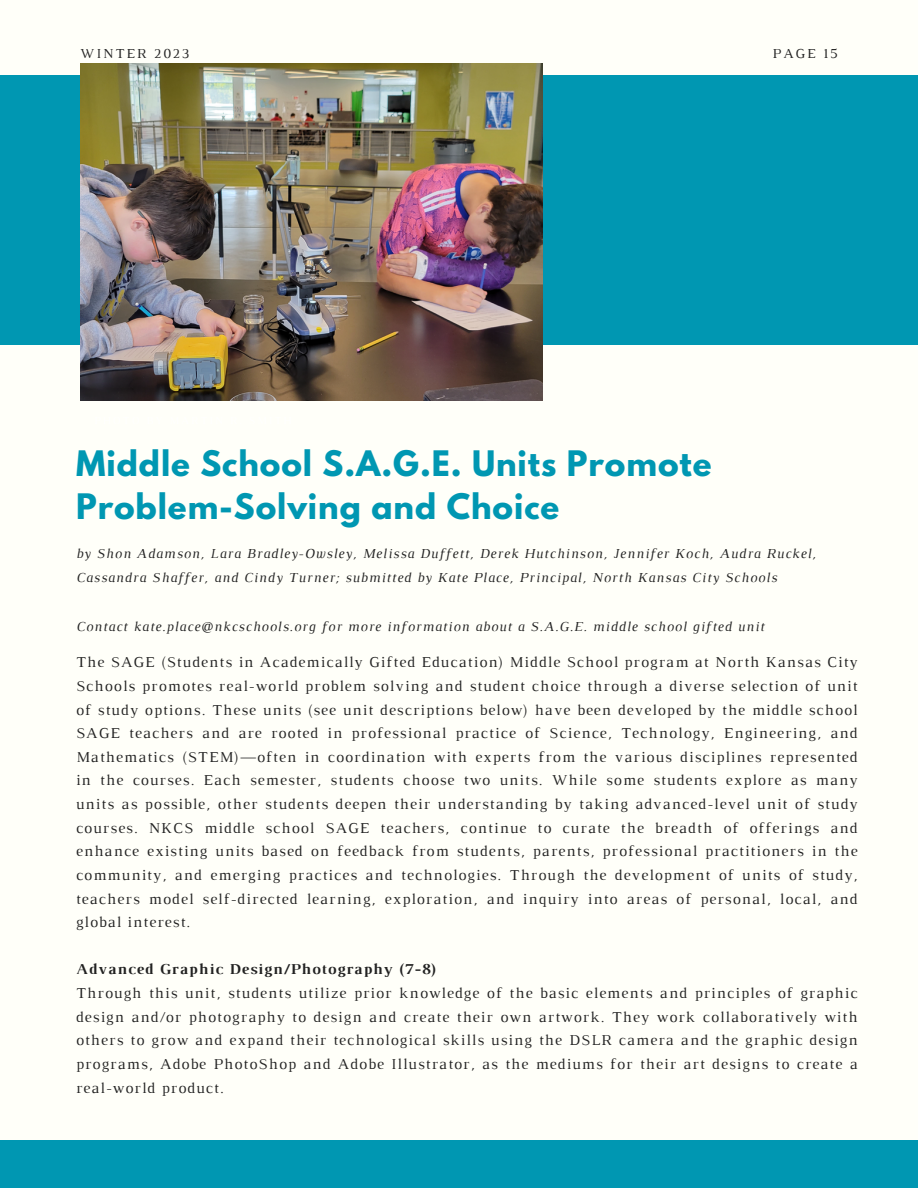
<style>
.page{position:relative;width:918px;height:1188px;background:#fffff9}
.page>*{position:absolute;margin:0;border:0;box-sizing:border-box;transform-origin:0 0}
.t1{font:700 31.2px/42.8px "League Spartan";letter-spacing:.03em;color:#0097b2}
.t2{font:15.45px/23.7px "Luthier";letter-spacing:.07em;color:#222;text-align:justify}
.t3{font:700 15.45px "Luthier";letter-spacing:.07em;color:#222}
.t4{font:italic 13.95px/24.3px "Luthier";letter-spacing:.07em;color:#222}
.t5{font:13.95px "Luthier";letter-spacing:.14em;color:#222}
</style>
<div class="page">
<div style="left:0;top:75px;width:918px;height:269px;background:#0097b2"></div>
<img style="left:80px;top:63px;width:463px;height:338px">
<div style="left:0;top:1141px;width:918px;height:47px;background:#0097b2"></div>
<p class="t5" style="left:80px;top:49px;width:111px">WINTER 2023</p>
<p class="t5" style="left:773px;top:49px;width:67px">PAGE 15</p>
<p class="t1" style="left:76px;top:446px;width:637px">Middle School S.A.G.E. Units Promote<br>Problem-Solving and Choice</p>
<p class="t4" style="left:76px;top:542px;width:742px">by Shon Adamson, Lara Bradley-Owsley, Melissa Duffett, Derek Hutchinson, Jennifer Koch, Audra Ruckel,<br>Cassandra Shaffer, and Cindy Turner; submitted by Kate Place, Principal, North Kansas City Schools</p>
<p class="t4" style="left:76px;top:615px;width:690px">Contact kate.place@nkcschools.org for more information about a S.A.G.E. middle school gifted unit</p>
<p class="t2" style="left:76px;top:652px;width:783px">The SAGE (Students in Academically Gifted Education) Middle School program at North Kansas City Schools promotes real-world problem solving and student choice through a diverse selection of unit of study options. These units (see unit descriptions below) have been developed by the middle school SAGE teachers and are rooted in professional practice of Science, Technology, Engineering, and Mathematics (STEM)—often in coordination with experts from the various disciplines represented in the courses. Each semester, students choose two units. While some students explore as many units as possible, other students deepen their understanding by taking advanced-level unit of study courses. NKCS middle school SAGE teachers, continue to curate the breadth of offerings and enhance existing units based on feedback from students, parents, professional practitioners in the community, and emerging practices and technologies. Through the development of units of study, teachers model self-directed learning, exploration, and inquiry into areas of personal, local, and global interest.</p>
<p class="t3" style="left:76px;top:964px;width:362px">Advanced Graphic Design/Photography (7-8)</p>
<p class="t2" style="left:76px;top:982px;width:783px">Through this unit, students utilize prior knowledge of the basic elements and principles of graphic design and/or photography to design and create their own artwork. They work collaboratively with others to grow and expand their technological skills using the DSLR camera and the graphic design programs, Adobe PhotoShop and Adobe Illustrator, as the mediums for their art designs to create a real-world product.</p>
</div>
